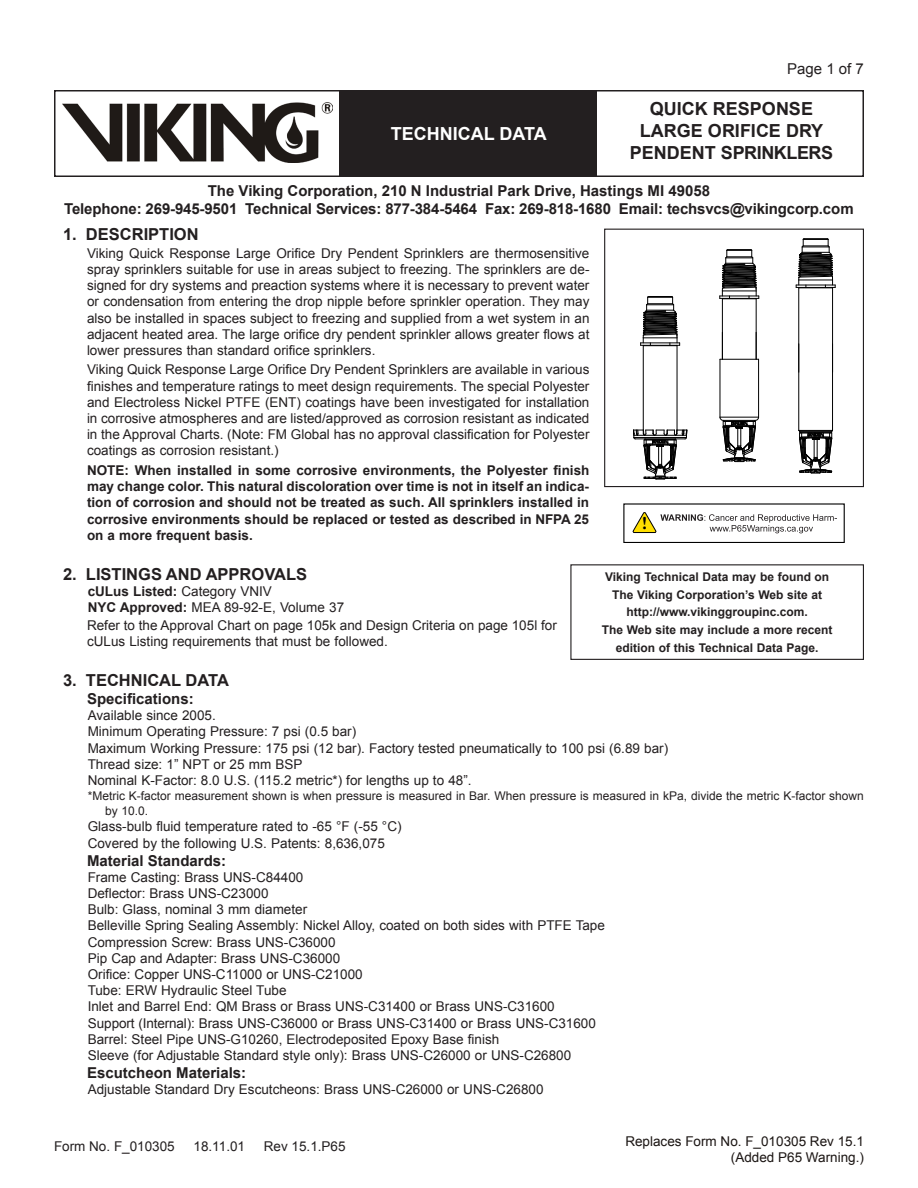
<style>
.page{position:relative;width:918px;height:1188px;background:#fff}
.page>*{position:absolute;margin:0;border:0;box-sizing:border-box;transform-origin:0 0}
.t1{font:700 18px/21.6px "Arial";color:#231f20;text-align:center}
.t2{font:700 18px "Arial";color:#fff}
.Heading{font:700 16.5px "Arial";color:#231f20}
.Heading_2{font:700 15px/18px "Arial";color:#231f20;text-align:center}
.t3{font:15px "Arial";color:#231f20}
.Body_Text{font:13.5px/16.2px "Arial";color:#231f20;text-align:justify}
.Technical_Data{font:13.5px "Arial";color:#231f20}
.Body_Text-2{font:700 13.5px/16.2px "Arial";color:#231f20;text-align:justify}
.t4{font:13.5px "Arial";color:#1b1513}
.Technical_Data-2{font:700 13.5px "Arial";color:#231f20}
.Web_Site{font:700 12px "Arial";color:#231f20}
.Technical_Data-3{font:12px/15px "Arial";color:#231f20}
.s1{font-weight:400}
.s2{font-weight:700}
</style>
<div class="page">
<div style="left:54px;top:90px;width:810px;height:87px;border:2px solid #231f20"></div>
<div style="left:340px;top:91px;width:257px;height:85px;background:#231f20"></div>
<img style="left:63px;top:102px;width:269px;height:60px">
<div style="left:570px;top:564px;width:294px;height:96px;border:1px solid #231f20"></div>
<div style="left:604px;top:229px;width:260px;height:258px;border:1px solid #231f20"></div>
<hr style="left:677px;top:346px;width:1px;height:84px;background:#000">
<hr style="left:643px;top:346px;width:1px;height:84px;background:#000">
<svg style="left:640px;top:296px;width:40px;height:50px"></svg>
<hr style="left:720px;top:359px;width:39px;height:1px;background:#000">
<hr style="left:758px;top:359px;width:1px;height:58px;background:#000">
<hr style="left:720px;top:359px;width:1px;height:58px;background:#000">
<svg style="left:720px;top:417px;width:39px;height:45px"></svg>
<hr style="left:832px;top:344px;width:1px;height:86px;background:#000">
<hr style="left:799px;top:344px;width:1px;height:86px;background:#000">
<svg style="left:798px;top:430px;width:35px;height:44px"></svg>
<hr style="left:722px;top:299px;width:34px;height:1px;background:#000">
<hr style="left:756px;top:299px;width:1px;height:60px;background:#000">
<hr style="left:722px;top:299px;width:1px;height:60px;background:#000">
<svg style="left:720px;top:249px;width:40px;height:50px"></svg>
<hr style="left:799px;top:288px;width:34px;height:1px;background:#000">
<hr style="left:832px;top:288px;width:1px;height:84px;background:#000">
<hr style="left:799px;top:288px;width:1px;height:84px;background:#000">
<svg style="left:796px;top:238px;width:40px;height:50px"></svg>
<svg style="left:633px;top:430px;width:54px;height:50px"></svg>
<svg style="left:632px;top:512px;width:205px;height:21px"></svg>
<h1 class="t2" style="left:391px;top:121px;width:157px">TECHNICAL DATA</h1>
<p class="t3" style="left:787px;top:59px;width:78px">Page 1 of 7</p>
<h1 class="t1" style="left:630px;top:99px;width:205px">QUICK RESPONSE<br>LARGE ORIFICE DRY<br>PENDENT SPRINKLERS</h1>
<p class="Heading_2" style="left:64px;top:182px;width:791px">The Viking Corporation, 210 N Industrial Park Drive, Hastings MI 49058<br>Telephone: 269-945-9501 Technical Services: 877-384-5464 Fax: 269-818-1680 Email: techsvcs@vikingcorp.com</p>
<p class="Heading" style="left:63px;top:223px;width:137px">1. DESCRIPTION</p>
<p class="Body_Text" style="left:87px;top:245px;width:504px">Viking Quick Response Large Orifice Dry Pendent Sprinklers are thermosensitive spray sprinklers suitable for use in areas subject to freezing. The sprinklers are de&shy;signed for dry systems and preaction systems where it is necessary to prevent water or condensation from entering the drop nipple before sprinkler operation. They may also be installed in spaces subject to freezing and supplied from a wet system in an adjacent heated area. The large orifice dry pendent sprinkler allows greater flows at lower pressures than standard orifice sprinklers.</p>
<p class="Body_Text" style="left:87px;top:362px;width:504px">Viking Quick Response Large Orifice Dry Pendent Sprinklers are available in various finishes and temperature ratings to meet design requirements. The special Polyester and Electroless Nickel PTFE (ENT) coatings have been investigated for installation in corrosive atmospheres and are listed/approved as corrosion resistant as indicated in the Approval Charts. (Note: FM Global has no approval classification for Polyester coatings as corrosion resistant.)</p>
<p class="Body_Text-2" style="left:87px;top:462px;width:504px">NOTE: When installed in some corrosive environments, the Polyester finish may change color. This natural discoloration over time is not in itself an indica&shy;tion of corrosion and should not be treated as such. All sprinklers installed in corrosive environments should be replaced or tested as described in NFPA 25</p>
<p class="Body_Text-2" style="left:87px;top:528px;width:167px">on a more frequent basis.</p>
<p class="Heading" style="left:63px;top:563px;width:246px">2. LISTINGS AND APPROVALS</p>
<p class="Technical_Data-2" style="left:88px;top:582px;width:186px">cULus Listed: <span class="s1">Category VNIV</span></p>
<p class="Technical_Data" style="left:88px;top:599px;width:258px"><span class="s2">NYC Approved:</span> MEA 89-92-E, Volume 37</p>
<p class="Body_Text" style="left:87px;top:617px;width:471px">Refer to the Approval Chart on page 105k and Design Criteria on page 105l for cULus Listing requirements that must be followed.</p>
<p class="Heading" style="left:63px;top:669px;width:167px">3. TECHNICAL DATA</p>
<p class="Heading_2" style="left:87px;top:690px;width:108px">Specifications:</p>
<p class="Technical_Data" style="left:88px;top:707px;width:130px">Available since 2005.</p>
<p class="Technical_Data" style="left:88px;top:723px;width:270px">Minimum Operating Pressure: 7 psi (0.5 bar)</p>
<p class="Technical_Data" style="left:88px;top:739px;width:582px">Maximum Working Pressure: 175 psi (12 bar). Factory tested pneumatically to 100 psi (6.89 bar)</p>
<p class="Technical_Data" style="left:88px;top:755px;width:216px">Thread size: 1” NPT or 25 mm BSP</p>
<p class="Technical_Data" style="left:88px;top:772px;width:385px">Nominal K-Factor: 8.0 U.S. (115.2 metric*) for lengths up to 48”.</p>
<p class="Technical_Data-3" style="left:105px;top:789px;width:760px;text-indent:-17px">*Metric K-factor measurement shown is when pressure is measured in Bar. When pressure is measured in kPa, divide the metric K-factor shown by 10.0.</p>
<p class="Technical_Data" style="left:88px;top:818px;width:315px">Glass-bulb fluid temperature rated to -65 °F (-55 °C)</p>
<p class="Technical_Data" style="left:88px;top:834px;width:299px">Covered by the following U.S. Patents: 8,636,075</p>
<p class="Heading_2" style="left:87px;top:852px;width:141px">Material Standards:</p>
<p class="Technical_Data" style="left:88px;top:868px;width:217px">Frame Casting: Brass UNS-C84400</p>
<p class="Technical_Data" style="left:88px;top:885px;width:182px">Deflector: Brass UNS-C23000</p>
<p class="Technical_Data" style="left:88px;top:901px;width:221px">Bulb: Glass, nominal 3 mm diameter</p>
<p class="Technical_Data" style="left:88px;top:917px;width:519px">Belleville Spring Sealing Assembly: Nickel Alloy, coated on both sides with PTFE Tape</p>
<p class="Technical_Data" style="left:88px;top:933px;width:249px">Compression Screw: Brass UNS-C36000</p>
<p class="Technical_Data" style="left:88px;top:949px;width:254px">Pip Cap and Adapter: Brass UNS-C36000</p>
<p class="Technical_Data" style="left:88px;top:966px;width:277px">Orifice: Copper UNS-C11000 or UNS-C21000</p>
<p class="Technical_Data" style="left:88px;top:982px;width:200px">Tube: ERW Hydraulic Steel Tube</p>
<p class="Technical_Data" style="left:88px;top:998px;width:469px">Inlet and Barrel End: QM Brass or Brass UNS-C31400 or Brass UNS-C31600</p>
<p class="Technical_Data" style="left:88px;top:1014px;width:510px">Support (Internal): Brass UNS-C36000 or Brass UNS-C31400 or Brass UNS-C31600</p>
<p class="Technical_Data" style="left:88px;top:1030px;width:413px">Barrel: Steel Pipe UNS-G10260, Electrodeposited Epoxy Base finish</p>
<p class="Technical_Data" style="left:88px;top:1047px;width:485px">Sleeve (for Adjustable Standard style only): Brass UNS-C26000 or UNS-C26800</p>
<p class="Heading_2" style="left:87px;top:1064px;width:161px">Escutcheon Materials:</p>
<p class="Technical_Data" style="left:88px;top:1081px;width:457px">Adjustable Standard Dry Escutcheons: Brass UNS-C26000 or UNS-C26800</p>
<p class="Web_Site" style="left:605px;top:569px;width:226px">Viking Technical Data may be found on</p>
<p class="Web_Site" style="left:612px;top:587px;width:212px">The Viking Corporation’s Web site at</p>
<p class="Web_Site" style="left:626px;top:604px;width:183px">http://www.vikinggroupinc.com.</p>
<p class="Web_Site" style="left:602px;top:622px;width:232px">The Web site may include a more recent</p>
<p class="Web_Site" style="left:616px;top:640px;width:204px">edition of this Technical Data Page.</p>
<p class="Body_Text" style="left:54px;top:1138px;width:122px">Form No. F_010305</p>
<p class="Body_Text" style="left:194px;top:1138px;width:53px">18.11.01</p>
<p class="Body_Text" style="left:264px;top:1138px;width:83px">Rev 15.1.P65</p>
<p class="t4" style="left:625px;top:1132px;width:240px">Replaces Form No. F_010305 Rev 15.1</p>
<p class="t4" style="left:731px;top:1148px;width:135px">(Added P65 Warning.)</p>
</div>
